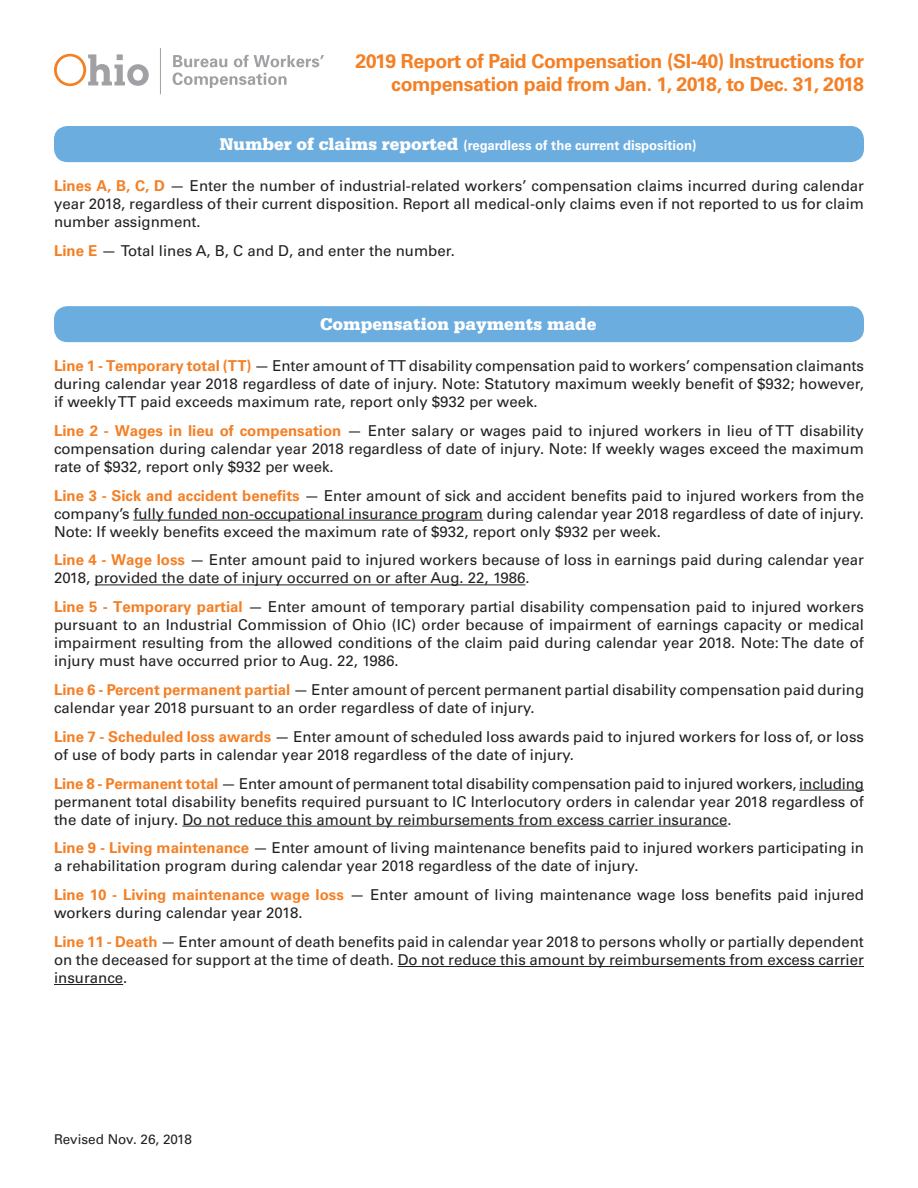
<style>
.page{position:relative;width:918px;height:1188px;background:#fff}
.page>*{position:absolute;margin:0;border:0;box-sizing:border-box;transform-origin:0 0}
.t1{font:700 19.5px "Univers LT Std";letter-spacing:-.02em;color:#f48026}
.t2{font:900 18px "Serifa Std";color:#fff}
.Text{font:15px/18px "Univers LT Std";color:#231f20;text-align:justify}
.t3{font:700 13.5px "Univers LT Std";color:#fff}
.t4{font:13.5px "Univers LT Std";color:#231f20}
.s1{font-family:"Serifa Std";font-weight:900;font-size:18px}
.s2{font-weight:700;color:#f48026}
</style>
<div class="page">
<svg style="left:54px;top:54px;width:95px;height:32px"></svg>
<svg style="left:173px;top:55px;width:54px;height:12px"></svg>
<svg style="left:234px;top:55px;width:90px;height:12px"></svg>
<svg style="left:173px;top:73px;width:114px;height:15px"></svg>
<hr style="left:160px;top:48px;width:1px;height:46px;background:#a1a1a5">
<div style="left:54px;top:126px;width:810px;height:36px;background:#6caddf;border-radius:14px"></div>
<hr style="left:133px;top:520px;width:350px;height:1px;background:#231f20">
<hr style="left:95px;top:585px;width:430px;height:1px;background:#231f20">
<hr style="left:799px;top:790px;width:65px;height:1px;background:#231f20">
<hr style="left:182px;top:826px;width:545px;height:1px;background:#231f20">
<hr style="left:398px;top:966px;width:466px;height:1px;background:#231f20">
<hr style="left:54px;top:984px;width:69px;height:1px;background:#231f20">
<div style="left:54px;top:306px;width:810px;height:36px;background:#6caddf;border-radius:14px"></div>
<p class="t1" style="left:355px;top:50px;width:510px">2019 Report of Paid Compensation (SI-40) Instructions for</p>
<p class="t1" style="left:391px;top:72px;width:474px">compensation paid from Jan. 1, 2018, to Dec. 31, 2018</p>
<p class="t3" style="left:220px;top:137px;width:478px"><span class="s1">Number of claims reported</span> (regardless of the current disposition)</p>
<p class="Text" style="left:54px;top:177px;width:812px"><span class="s2">Lines A, B, C, D</span> — Enter the number of industrial-related workers’ compensation claims incurred during calendar year 2018, regardless of their current disposition. Report all medical-only claims even if not reported to us for claim number assignment.</p>
<p class="Text" style="left:54px;top:242px;width:402px"><span class="s2">Line E</span> — Total lines A, B, C and D, and enter the number.</p>
<p class="t2" style="left:320px;top:314px;width:278px">Compensation payments made</p>
<p class="Text" style="left:54px;top:357px;width:812px"><span class="s2">Line 1 - Temporary total (TT)</span> — Enter amount of TT disability compensation paid to workers’ compensation claimants during calendar year 2018 regardless of date of injury. Note: Statutory maximum weekly benefit of $932; however, if weekly TT paid exceeds maximum rate, report only $932 per week.</p>
<p class="Text" style="left:54px;top:422px;width:811px"><span class="s2">Line 2 - Wages in lieu of compensation</span> — Enter salary or wages paid to injured workers in lieu of TT disability compensation during calendar year 2018 regardless of date of injury. Note: If weekly wages exceed the maximum rate of $932, report only $932 per week.</p>
<p class="Text" style="left:54px;top:486px;width:812px"><span class="s2">Line 3 - Sick and accident benefits</span> — Enter amount of sick and accident benefits paid to injured workers from the company’s fully funded non-occupational insurance program during calendar year 2018 regardless of date of injury.<br>Note: If weekly benefits exceed the maximum rate of $932, report only $932 per week.</p>
<p class="Text" style="left:54px;top:551px;width:812px"><span class="s2">Line 4 - Wage loss</span> — Enter amount paid to injured workers because of loss in earnings paid during calendar year<br>2018, provided the date of injury occurred on or after Aug. 22, 1986.</p>
<p class="Text" style="left:54px;top:598px;width:812px"><span class="s2">Line 5 - Temporary partial</span> — Enter amount of temporary partial disability compensation paid to injured workers pursuant to an Industrial Commission of Ohio (IC) order because of impairment of earnings capacity or medical impairment resulting from the allowed conditions of the claim paid during calendar year 2018. Note: The date of injury must have occurred prior to Aug. 22, 1986.</p>
<p class="Text" style="left:54px;top:681px;width:812px"><span class="s2">Line 6 - Percent permanent partial</span> — Enter amount of percent permanent partial disability compensation paid during calendar year 2018 pursuant to an order regardless of date of injury.</p>
<p class="Text" style="left:54px;top:728px;width:812px"><span class="s2">Line 7 - Scheduled loss awards</span> — Enter amount of scheduled loss awards paid to injured workers for loss of, or loss of use of body parts in calendar year 2018 regardless of the date of injury.</p>
<p class="Text" style="left:54px;top:774px;width:812px"><span class="s2">Line 8 - Permanent total</span> — Enter amount of permanent total disability compensation paid to injured workers, including permanent total disability benefits required pursuant to IC Interlocutory orders in calendar year 2018 regardless of the date of injury. Do not reduce this amount by reimbursements from excess carrier insurance.</p>
<p class="Text" style="left:54px;top:839px;width:812px"><span class="s2">Line 9 - Living maintenance</span> — Enter amount of living maintenance benefits paid to injured workers participating in a rehabilitation program during calendar year 2018 regardless of the date of injury.</p>
<p class="Text" style="left:54px;top:886px;width:812px"><span class="s2">Line 10 - Living maintenance wage loss</span> — Enter amount of living maintenance wage loss benefits paid injured workers during calendar year 2018.</p>
<p class="Text" style="left:54px;top:933px;width:811px"><span class="s2">Line 11 - Death</span> — Enter amount of death benefits paid in calendar year 2018 to persons wholly or partially dependent on the deceased for support at the time of death. Do not reduce this amount by reimbursements from excess carrier insurance.</p>
<p class="t4" style="left:54px;top:1131px;width:140px">Revised Nov. 26, 2018</p>
</div>
